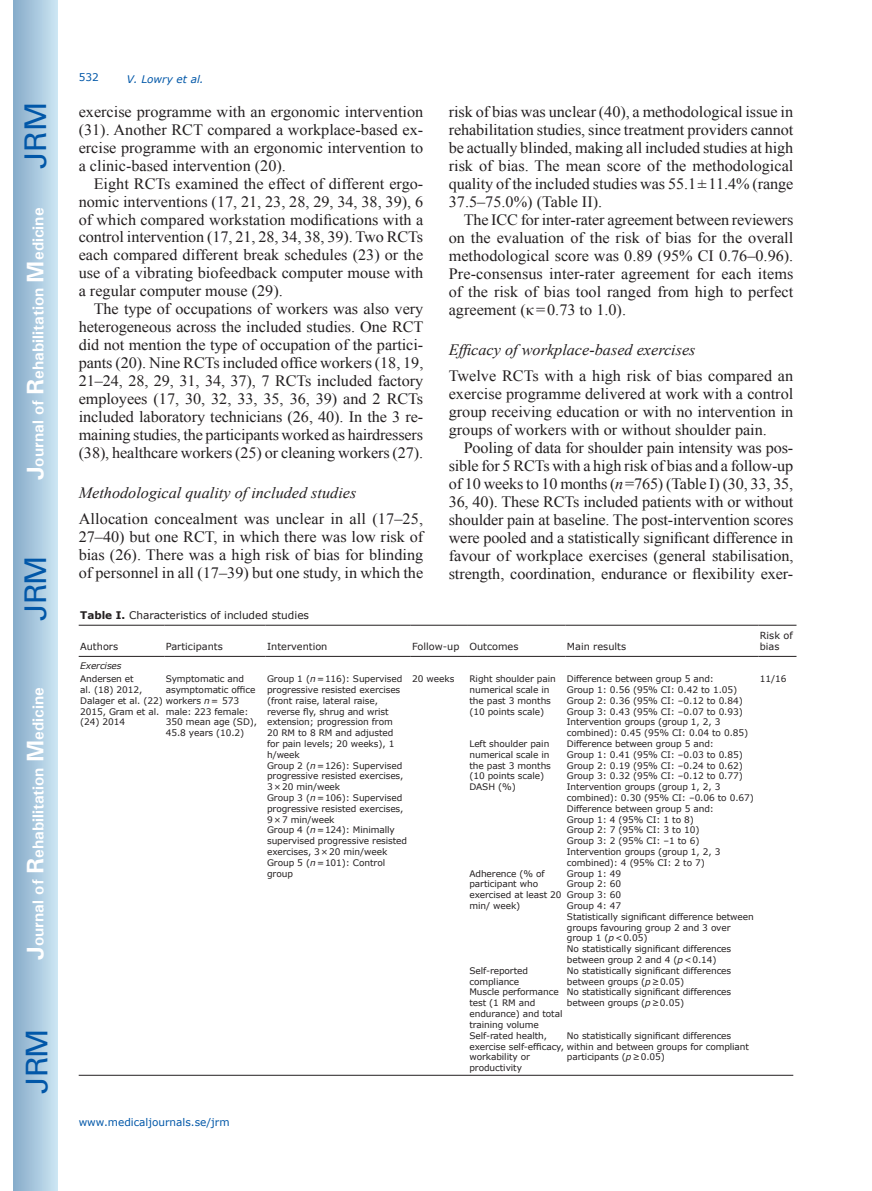
<style>
.page{position:relative;width:872px;height:1191px;background:#fff}
.page>*{position:absolute;margin:0;border:0;box-sizing:border-box;transform-origin:0 0}
.t1{font:30px "Univers";letter-spacing:-.03em;color:#0157a8}
.t2{font:15.75px/18px "Times New Roman";color:#231f20;text-align:justify}
.t3{font:italic 15.75px "Times New Roman";color:#231f20}
.t4{font:700 15.75px "Univers";color:#fff}
.t5{font:10.5px "Verdana";color:#231f20}
.t6{font:10.5px "Verdana";color:#0157a8}
.t7{font:italic 10.5px "Verdana";color:#0157a8}
.t8{font:9.75px/11.7px "Verdana";color:#231f20}
.t9{font:9px/10.8px "Verdana";letter-spacing:-.01em;color:#231f20}
.t10{font:italic 9px "Verdana";letter-spacing:-.01em;color:#231f20}
.s1{font-size:24px}
.s2{font-style:italic}
.s3{font-weight:700}
</style>
<div class="page">
<div style="left:14px;top:0;width:43px;height:1191px;background:linear-gradient(to right,#88acca,#cbe5f2)"></div>
<hr style="left:164px;top:656px;width:102px;height:1px;background:#231f20">
<hr style="left:266px;top:656px;width:145px;height:1px;background:#231f20">
<hr style="left:411px;top:656px;width:57px;height:1px;background:#231f20">
<hr style="left:468px;top:656px;width:97px;height:1px;background:#231f20">
<hr style="left:565px;top:656px;width:193px;height:1px;background:#231f20">
<hr style="left:758px;top:656px;width:38px;height:1px;background:#231f20">
<hr style="left:79px;top:625px;width:85px;height:1px;background:#231f20">
<hr style="left:164px;top:625px;width:102px;height:1px;background:#231f20">
<hr style="left:266px;top:625px;width:145px;height:1px;background:#231f20">
<hr style="left:411px;top:625px;width:57px;height:1px;background:#231f20">
<hr style="left:468px;top:625px;width:97px;height:1px;background:#231f20">
<hr style="left:565px;top:625px;width:193px;height:1px;background:#231f20">
<hr style="left:758px;top:625px;width:38px;height:1px;background:#231f20">
<hr style="left:79px;top:656px;width:85px;height:1px;background:#231f20">
<hr style="left:79px;top:1075px;width:714px;height:1px;background:#231f20">
<h1 class="t1" style="left:18px;top:169px;width:68px;rotate:-90deg">JRM</h1>
<p class="t4" style="left:28px;top:480px;width:274px;rotate:-90deg"><span class="s1">J</span>ournal of <span class="s1">R</span>ehabilitation <span class="s1">M</span>edicine</p>
<h1 class="t1" style="left:18px;top:620px;width:67px;rotate:-90deg">JRM</h1>
<p class="t4" style="left:28px;top:959px;width:274px;rotate:-90deg"><span class="s1">J</span>ournal of <span class="s1">R</span>ehabilitation <span class="s1">M</span>edicine</p>
<h1 class="t1" style="left:19px;top:1093px;width:67px;rotate:-90deg">JRM</h1>
<p class="t6" style="left:79px;top:70px;width:22px">532</p>
<p class="t7" style="left:127px;top:72px;width:78px">V. Lowry et al.</p>
<p class="t2" style="left:79px;top:103px;width:346px">exercise programme with an ergonomic intervention (31). Another RCT compared a workplace-based ex&shy;ercise programme with an ergonomic intervention to a clinic-based intervention (20).</p>
<p class="t2" style="left:79px;top:174px;width:346px;text-indent:15px">Eight RCTs examined the effect of different ergo&shy;nomic interventions (17, 21, 23, 28, 29, 34, 38, 39), 6 of which compared workstation modifications with a control intervention (17, 21, 28, 34, 38, 39). Two RCTs each compared different break schedules (23) or the use of a vibrating biofeedback computer mouse with a regular computer mouse (29).</p>
<p class="t2" style="left:79px;top:299px;width:346px;text-indent:15px">The type of occupations of workers was also very heterogeneous across the included studies. One RCT did not mention the type of occupation of the partici&shy;pants (20). Nine RCTs included office workers (18, 19, 21–24, 28, 29, 31, 34, 37), 7 RCTs included factory employees (17, 30, 32, 33, 35, 36, 39) and 2 RCTs included laboratory technicians (26, 40). In the 3 re&shy;maining studies, the participants worked as hairdressers (38), healthcare workers (25) or cleaning workers (27).</p>
<p class="t3" style="left:79px;top:482px;width:279px">Methodological quality of included studies</p>
<p class="t2" style="left:79px;top:509px;width:346px">Allocation concealment was unclear in all (17–25, 27–40) but one RCT, in which there was low risk of bias (26). There was a high risk of bias for blinding of personnel in all (17–39) but one study, in which the</p>
<p class="t2" style="left:449px;top:103px;width:346px">risk of bias was unclear (40), a methodological issue in rehabilitation studies, since treatment providers cannot be actually blinded, making all included studies at high risk of bias. The mean score of the methodological quality of the included studies was 55.1±11.4% (range 37.5–75.0%) (Table II).</p>
<p class="t2" style="left:449px;top:211px;width:346px;text-indent:15px">The ICC for inter-rater agreement between reviewers on the evaluation of the risk of bias for the overall methodological score was 0.89 (95% CI 0.76–0.96).<br>Pre-consensus inter-rater agreement for each items of the risk of bias tool ranged from high to perfect agreement (κ=0.73 to 1.0).</p>
<p class="t3" style="left:449px;top:339px;width:248px">Efficacy of workplace-based exercises</p>
<p class="t2" style="left:449px;top:366px;width:346px">Twelve RCTs with a high risk of bias compared an exercise programme delivered at work with a control group receiving education or with no intervention in groups of workers with or without shoulder pain.</p>
<p class="t2" style="left:449px;top:438px;width:346px;text-indent:15px">Pooling of data for shoulder pain intensity was pos&shy;sible for 5 RCTs with a high risk of bias and a follow-up of 10 weeks to 10 months (<span class="s2">n</span>=765) (Table I) (30, 33, 35, 36, 40). These RCTs included patients with or without shoulder pain at baseline. The post-intervention scores were pooled and a statistically significant difference in favour of workplace exercises (general stabilisation, strength, coordination, endurance or flexibility exer-</p>
<p class="t5" style="left:80px;top:608px;width:230px"><span class="s3">Table I.</span> Characteristics of included studies</p>
<p class="t8" style="left:80px;top:641px;width:39px">Authors</p>
<p class="t8" style="left:166px;top:641px;width:58px">Participants</p>
<p class="t8" style="left:267px;top:641px;width:62px">Intervention</p>
<p class="t8" style="left:412px;top:641px;width:108px">Follow-up Outcomes</p>
<p class="t8" style="left:567px;top:641px;width:61px">Main results</p>
<p class="t8" style="left:760px;top:629px;width:35px">Risk of bias</p>
<p class="t10" style="left:80px;top:660px;width:43px">Exercises</p>
<p class="t9" style="left:80px;top:673px;width:160px">Andersen et<br>al. (18) 2012,<br>Dalager et al. (22) workers <span class="s2">n=</span> 573<br>2015, Gram et al.<br>(24) 2014</p>
<p class="t9" style="left:567px;top:673px;width:188px">Difference between group 5 and:<br>Group 1: 0.56 (95% CI: 0.42 to 1.05)<br>Group 2: 0.36 (95% CI: –0.12 to 0.84)<br>Group 3: 0.43 (95% CI: –0.07 to 0.93)<br>Intervention groups (group 1, 2, 3 combined): 0.45 (95% CI: 0.04 to 0.85)<br>Difference between group 5 and:<br>Group 1: 0.41 (95% CI: –0.03 to 0.85)<br>Group 2: 0.19 (95% CI: –0.24 to 0.62)<br>Group 3: 0.32 (95% CI: –0.12 to 0.77)<br>Intervention groups (group 1, 2, 3 combined): 0.30 (95% CI: –0.06 to 0.67)<br>Difference between group 5 and:<br>Group 1: 4 (95% CI: 1 to 8)<br>Group 2: 7 (95% CI: 3 to 10)<br>Group 3: 2 (95% CI: –1 to 6)<br>Intervention groups (group 1, 2, 3 combined): 4 (95% CI: 2 to 7)<br>Group 1: 49<br>Group 2: 60<br>Group 3: 60<br>Group 4: 47<br>Statistically significant difference between groups favouring group 2 and 3 over group 1 (<span class="s2">p&lt;</span>0.05)<br>No statistically significant differences between group 2 and 4 (<span class="s2">p&lt;</span>0.14)<br>No statistically significant differences between groups (<span class="s2">p≥</span>0.05)<br>No statistically significant differences between groups (<span class="s2">p≥</span>0.05)</p>
<p class="t9" style="left:567px;top:1030px;width:166px">No statistically significant differences</p>
<p class="t9" style="left:567px;top:1051px;width:99px">participants (<span class="s2">p≥</span>0.05)</p>
<p class="t9" style="left:166px;top:673px;width:91px">Symptomatic and asymptomatic office</p>
<p class="t9" style="left:166px;top:706px;width:93px">male: 223 female:<br>350 mean age (SD),<br>45.8 years (10.2)</p>
<p class="t9" style="left:267px;top:673px;width:142px">Group 1 (<span class="s2">n=</span>116): Supervised progressive resisted exercises (front raise, lateral raise, reverse fly, shrug and wrist extension; progression from<br>20 RM to 8 RM and adjusted for pain levels; 20 weeks), 1 h/week<br>Group 2 (<span class="s2">n=</span>126): Supervised progressive resisted exercises,<br>3×20 min/week<br>Group 3 (<span class="s2">n=</span>106): Supervised progressive resisted exercises,<br>9×7 min/week<br>Group 4 (<span class="s2">n=</span>124): Minimally supervised progressive resisted exercises, 3×20 min/week<br>Group 5 (<span class="s2">n=</span>101): Control group</p>
<p class="t9" style="left:412px;top:673px;width:44px">20 weeks</p>
<p class="t9" style="left:469px;top:673px;width:88px">Right shoulder pain numerical scale in the past 3 months (10 points scale)</p>
<p class="t9" style="left:759px;top:673px;width:28px">11/16</p>
<p class="t9" style="left:469px;top:738px;width:83px">Left shoulder pain numerical scale in the past 3 months (10 points scale)<br>DASH (%)</p>
<p class="t9" style="left:469px;top:868px;width:94px">Adherence (% of participant who exercised at least 20 min/ week)</p>
<p class="t9" style="left:469px;top:965px;width:281px">Self-reported<br>compliance<br>Muscle performance<br>test (1 RM and<br>endurance) and total<br>training volume<br>Self-rated health,<br>exercise self-efficacy, within and between groups for compliant workability or<br>productivity</p>
<p class="t6" style="left:79px;top:1114px;width:152px">www.medicaljournals.se/jrm</p>
</div>
